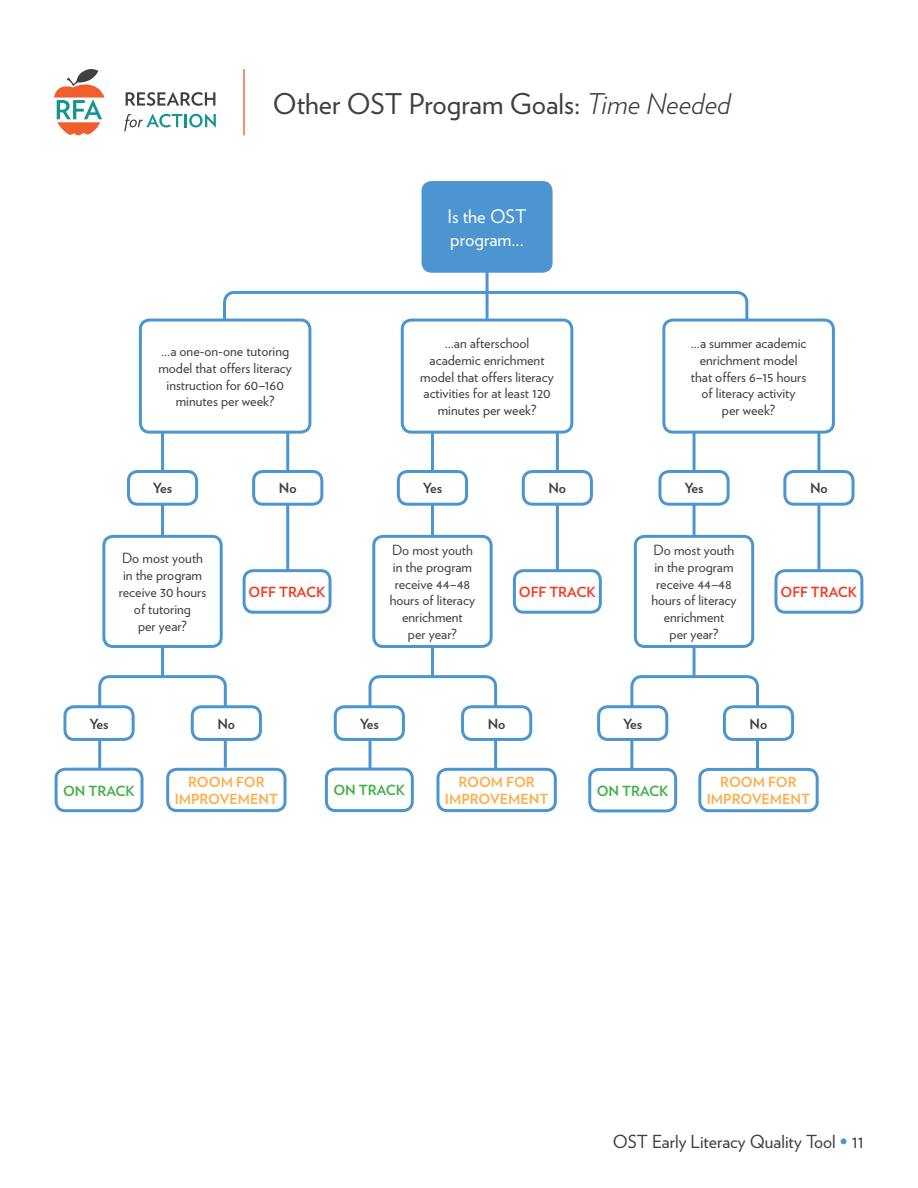
<style>
.page{position:relative;width:918px;height:1188px;background:#fff}
.page>*{position:absolute;margin:0;border:0;box-sizing:border-box;transform-origin:0 0}
.t1{font:28.5px "Verlag";color:#404040}
.t2{font:18.6px/22.4px "Verlag";color:#fff}
.t3{font:18px "Verlag";color:#404040}
.t4{font:13.95px/16.8px "Verlag";color:#404040;text-align:center}
.t5{font:700 13.95px/16.8px "Verlag";color:#fbae49;text-align:center}
.t6{font:700 13.95px "Verlag";letter-spacing:-.01em;color:#404040}
.t7{font:700 13.95px "Verlag";color:#ef3e23}
.t8{font:700 13.95px "Verlag";color:#43b049}
.s1{font-weight:300;font-style:italic}
.s2{font-weight:700;color:#4d95d0}
</style>
<div class="page">
<hr style="left:243px;top:69px;width:2px;height:66px;background:#f15d2c">
<svg style="left:54px;top:69px;width:50px;height:67px"></svg>
<svg style="left:126px;top:92px;width:89px;height:14px"></svg>
<svg style="left:124px;top:114px;width:92px;height:17px"></svg>
<svg style="left:221px;top:289px;width:529px;height:79px"></svg>
<div style="left:422px;top:181px;width:131px;height:92px;background:#4d95d0;border-radius:10px"></div>
<hr style="left:486px;top:252px;width:3px;height:86px;background:#4d95d0">
<hr style="left:817px;top:401px;width:3px;height:181px;background:#4d95d0">
<div style="left:785px;top:472px;width:68px;height:32px;background:#fff;border-radius:9px"></div>
<div style="left:783px;top:470px;width:72px;height:36px;border:3px solid #4d95d0;border-radius:9px"></div>
<div style="left:776px;top:571px;width:86px;height:41px;background:#fff;border-radius:9px"></div>
<div style="left:774px;top:569px;width:89px;height:45px;border:3px solid #4d95d0;border-radius:9px"></div>
<hr style="left:693px;top:401px;width:3px;height:280px;background:#4d95d0">
<div style="left:660px;top:472px;width:68px;height:32px;background:#fff;border-radius:9px"></div>
<div style="left:658px;top:470px;width:72px;height:36px;border:3px solid #4d95d0;border-radius:9px"></div>
<div style="left:635px;top:536px;width:118px;height:110px;background:#fff;border-radius:9px"></div>
<div style="left:634px;top:535px;width:120px;height:113px;border:3px solid #4d95d0;border-radius:9px"></div>
<div style="left:664px;top:320px;width:169px;height:112px;background:#fff;border-radius:9px"></div>
<div style="left:662px;top:319px;width:173px;height:115px;border:3px solid #4d95d0;border-radius:9px"></div>
<hr style="left:286px;top:401px;width:3px;height:181px;background:#4d95d0">
<div style="left:254px;top:472px;width:68px;height:32px;background:#fff;border-radius:9px"></div>
<div style="left:252px;top:470px;width:71px;height:36px;border:3px solid #4d95d0;border-radius:9px"></div>
<hr style="left:161px;top:401px;width:3px;height:280px;background:#4d95d0">
<div style="left:128px;top:472px;width:69px;height:32px;background:#fff;border-radius:9px"></div>
<div style="left:127px;top:470px;width:71px;height:36px;border:3px solid #4d95d0;border-radius:9px"></div>
<div style="left:104px;top:536px;width:117px;height:110px;background:#fff;border-radius:9px"></div>
<div style="left:102px;top:535px;width:121px;height:113px;border:3px solid #4d95d0;border-radius:9px"></div>
<div style="left:140px;top:320px;width:170px;height:112px;background:#fff;border-radius:9px"></div>
<div style="left:139px;top:319px;width:172px;height:115px;border:3px solid #4d95d0;border-radius:9px"></div>
<hr style="left:556px;top:401px;width:3px;height:181px;background:#4d95d0">
<div style="left:523px;top:472px;width:68px;height:32px;background:#fff;border-radius:9px"></div>
<div style="left:522px;top:470px;width:71px;height:36px;border:3px solid #4d95d0;border-radius:9px"></div>
<div style="left:514px;top:571px;width:86px;height:41px;background:#fff;border-radius:9px"></div>
<div style="left:513px;top:569px;width:89px;height:45px;border:3px solid #4d95d0;border-radius:9px"></div>
<div style="left:244px;top:571px;width:86px;height:41px;background:#fff;border-radius:9px"></div>
<div style="left:243px;top:569px;width:89px;height:45px;border:3px solid #4d95d0;border-radius:9px"></div>
<hr style="left:431px;top:401px;width:3px;height:280px;background:#4d95d0">
<div style="left:398px;top:472px;width:69px;height:32px;background:#fff;border-radius:9px"></div>
<div style="left:397px;top:470px;width:71px;height:36px;border:3px solid #4d95d0;border-radius:9px"></div>
<div style="left:374px;top:536px;width:117px;height:110px;background:#fff;border-radius:9px"></div>
<div style="left:372px;top:535px;width:121px;height:113px;border:3px solid #4d95d0;border-radius:9px"></div>
<div style="left:402px;top:320px;width:170px;height:112px;background:#fff;border-radius:9px"></div>
<div style="left:401px;top:319px;width:172px;height:115px;border:3px solid #4d95d0;border-radius:9px"></div>
<svg style="left:97px;top:675px;width:131px;height:93px"></svg>
<svg style="left:367px;top:675px;width:132px;height:94px"></svg>
<svg style="left:629px;top:674px;width:131px;height:123px"></svg>
<div style="left:166px;top:768px;width:121px;height:44px;border:3px solid #4d95d0;border-radius:9px"></div>
<div style="left:436px;top:768px;width:121px;height:44px;border:3px solid #4d95d0;border-radius:9px"></div>
<div style="left:700px;top:769px;width:117px;height:42px;background:#fff;border-radius:9px"></div>
<div style="left:698px;top:768px;width:121px;height:44px;border:3px solid #4d95d0;border-radius:9px"></div>
<div style="left:55px;top:768px;width:89px;height:44px;border:3px solid #4d95d0;border-radius:9px"></div>
<div style="left:325px;top:768px;width:89px;height:44px;border:3px solid #4d95d0;border-radius:9px"></div>
<div style="left:590px;top:769px;width:86px;height:42px;background:#fff;border-radius:9px"></div>
<div style="left:588px;top:768px;width:89px;height:44px;border:3px solid #4d95d0;border-radius:9px"></div>
<div style="left:65px;top:707px;width:68px;height:32px;background:#fff;border-radius:9px"></div>
<div style="left:63px;top:705px;width:72px;height:36px;border:3px solid #4d95d0;border-radius:9px"></div>
<div style="left:335px;top:707px;width:68px;height:32px;background:#fff;border-radius:9px"></div>
<div style="left:334px;top:705px;width:71px;height:36px;border:3px solid #4d95d0;border-radius:9px"></div>
<div style="left:599px;top:707px;width:68px;height:32px;background:#fff;border-radius:9px"></div>
<div style="left:597px;top:705px;width:71px;height:36px;border:3px solid #4d95d0;border-radius:9px"></div>
<div style="left:192px;top:707px;width:68px;height:32px;background:#fff;border-radius:9px"></div>
<div style="left:191px;top:705px;width:71px;height:36px;border:3px solid #4d95d0;border-radius:9px"></div>
<div style="left:463px;top:707px;width:68px;height:32px;background:#fff;border-radius:9px"></div>
<div style="left:461px;top:705px;width:71px;height:36px;border:3px solid #4d95d0;border-radius:9px"></div>
<div style="left:724px;top:707px;width:69px;height:32px;background:#fff;border-radius:9px"></div>
<div style="left:723px;top:705px;width:71px;height:36px;border:3px solid #4d95d0;border-radius:9px"></div>
<h1 class="t1" style="left:273px;top:82px;width:459px">Other OST Program Goals: <span class="s1">Time Needed</span></h1>
<p class="t4" style="left:158px;top:342px;width:135px">...a one-on-one tutoring model that offers literacy instruction for 60–160 minutes per week?</p>
<p class="t6" style="left:153px;top:477px;width:21px">Yes</p>
<p class="t6" style="left:279px;top:477px;width:19px">No</p>
<h2 class="t2" style="left:448px;top:204px;width:81px">Is the OST program...</h2>
<p class="t4" style="left:420px;top:334px;width:135px">...an afterschool academic enrichment model that offers literacy activities for at least 120 minutes per week?</p>
<p class="t6" style="left:423px;top:477px;width:21px">Yes</p>
<p class="t6" style="left:549px;top:477px;width:19px">No</p>
<p class="t4" style="left:119px;top:549px;width:89px">Do most youth in the program receive 30 hours of tutoring<br>per year?</p>
<p class="t4" style="left:390px;top:541px;width:87px">Do most youth in the program receive 44–48 hours of literacy enrichment<br>per year?</p>
<p class="t7" style="left:249px;top:581px;width:78px">OFF TRACK</p>
<p class="t7" style="left:519px;top:581px;width:78px">OFF TRACK</p>
<p class="t4" style="left:691px;top:334px;width:117px">...a summer academic enrichment model that offers 6–15 hours of literacy activity<br>per week?</p>
<p class="t6" style="left:684px;top:477px;width:21px">Yes</p>
<p class="t4" style="left:651px;top:541px;width:87px">Do most youth in the program receive 44–48 hours of literacy enrichment<br>per year?</p>
<p class="t6" style="left:810px;top:477px;width:19px">No</p>
<p class="t7" style="left:781px;top:581px;width:78px">OFF TRACK</p>
<p class="t6" style="left:89px;top:713px;width:21px">Yes</p>
<p class="t6" style="left:218px;top:713px;width:19px">No</p>
<p class="t6" style="left:360px;top:713px;width:21px">Yes</p>
<p class="t6" style="left:488px;top:713px;width:19px">No</p>
<p class="t6" style="left:623px;top:713px;width:21px">Yes</p>
<p class="t6" style="left:750px;top:713px;width:19px">No</p>
<p class="t5" style="left:175px;top:773px;width:105px">ROOM FOR<br>IMPROVEMENT</p>
<p class="t5" style="left:445px;top:773px;width:105px">ROOM FOR<br>IMPROVEMENT</p>
<p class="t5" style="left:707px;top:773px;width:105px">ROOM FOR<br>IMPROVEMENT</p>
<p class="t8" style="left:63px;top:780px;width:73px">ON TRACK</p>
<p class="t8" style="left:333px;top:779px;width:73px">ON TRACK</p>
<p class="t8" style="left:597px;top:780px;width:73px">ON TRACK</p>
<p class="t3" style="left:613px;top:1128px;width:253px">OST Early Literacy Quality Tool <span class="s2">•</span> 11</p>
</div>
